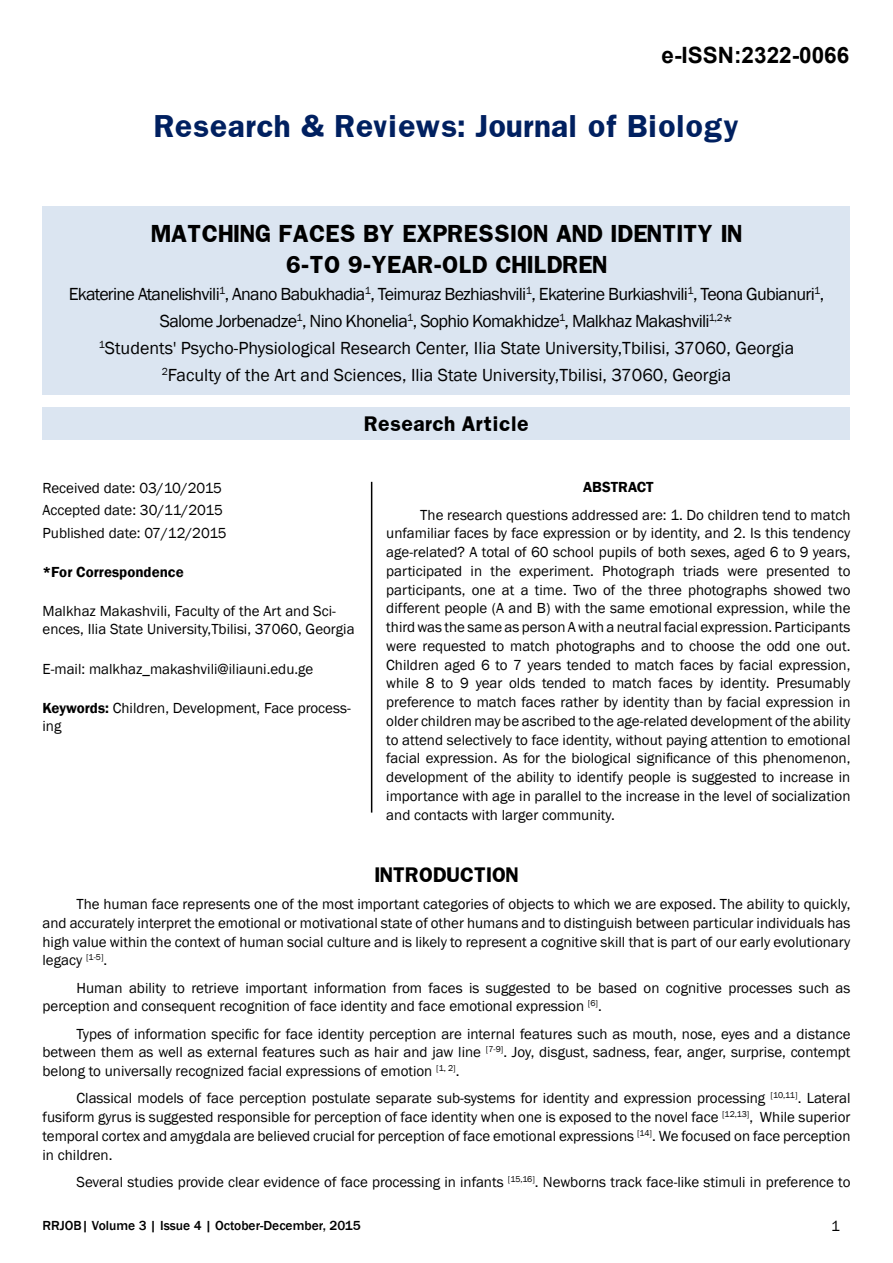
<style>
.page{position:relative;width:893px;height:1263px;background:#fff}
.page>*{position:absolute;margin:0;border:0;box-sizing:border-box;transform-origin:0 0}
.t1{font:700 27px "Franklin";color:#002060}
.t2{font:700 22.5px "Arial";color:#000}
.t3{font:700 21px/31.5px "Franklin";color:#000;text-align:center}
.t4{font:18px/27px "Franklin Gothic";letter-spacing:-.04em;color:#000;text-align:center}
.t5{font:700 18px "Franklin";color:#000}
.t6{font:15px/18.8px "Franklin Gothic";color:#000;text-align:justify}
.t7{font:600 15px "Franklin Gothic";color:#000}
.t8{font:500 13.5px "Franklin Gothic";color:#000}
.s1{font-weight:600}
</style>
<div class="page">
<div style="left:43px;top:206px;width:807px;height:188px;background:#dbe5f1"></div>
<div style="left:43px;top:407px;width:807px;height:32px;background:#dbe5f1"></div>
<hr style="left:371px;top:482px;width:1px;height:331px;background:#000">
<h2 class="t2" style="left:662px;top:40px;width:189px">e-ISSN:2322-0066</h2>
<h1 class="t1" style="left:154px;top:108px;width:586px">Research &amp; Reviews: Journal of Biology</h1>
<h3 class="t3" style="left:151px;top:217px;width:593px">MATCHING FACES BY EXPRESSION AND IDENTITY IN<br>6-TO 9-YEAR-OLD CHILDREN</h3>
<p class="t4" style="left:69px;top:281px;width:757px">Ekaterine Atanelishvili<sup>1</sup>, Anano Babukhadia<sup>1</sup>, Teimuraz Bezhiashvili<sup>1</sup>, Ekaterine Burkiashvili<sup>1</sup>, Teona Gubianuri<sup>1</sup>, Salome Jorbenadze<sup>1</sup>, Nino Khonelia<sup>1</sup>, Sophio Komakhidze<sup>1</sup>, Malkhaz Makashvili<sup>1,2</sup>*<br><sup>1</sup>Students' Psycho-Physiological Research Center, Ilia State University,Tbilisi, 37060, Georgia <sup>2</sup>Faculty of the Art and Sciences, Ilia State University,Tbilisi, 37060, Georgia</p>
<p class="t5" style="left:364px;top:411px;width:166px">Research Article</p>
<p class="t6" style="left:43px;top:477px;width:186px;line-height:22.5px;text-align:left">Received date: 03/10/2015<br>Accepted date: 30/11/2015<br>Published date: 07/12/2015</p>
<p class="t7" style="left:43px;top:563px;width:143px">*For Correspondence</p>
<p class="t6" style="left:43px;top:603px;width:314px;line-height:18px">Malkhaz Makashvili, Faculty of the Art and Sci&shy;ences, Ilia State University,Tbilisi, 37060, Georgia</p>
<p class="t6" style="left:43px;top:659px;width:272px">E-mail: malkhaz_makashvili@iliauni.edu.ge</p>
<p class="t6" style="left:43px;top:699px;width:310px;line-height:18px"><span class="s1">Keywords:</span> Children, Development, Face process&shy;ing</p>
<p class="t7" style="left:583px;top:478px;width:72px">ABSTRACT</p>
<p class="t6" style="left:386px;top:505px;width:466px;text-indent:34px">The research questions addressed are: 1. Do children tend to match unfamiliar faces by face expression or by identity, and 2. Is this tendency age-related? A total of 60 school pupils of both sexes, aged 6 to 9 years, participated in the experiment. Photograph triads were presented to participants, one at a time. Two of the three photographs showed two different people (A and B) with the same emotional expression, while the third was the same as person A with a neutral facial expression. Participants were requested to match photographs and to choose the odd one out.<br>Children aged 6 to 7 years tended to match faces by facial expression, while 8 to 9 year olds tended to match faces by identity. Presumably preference to match faces rather by identity than by facial expression in older children may be ascribed to the age-related development of the ability to attend selectively to face identity, without paying attention to emotional facial expression. As for the biological significance of this phenomenon, development of the ability to identify people is suggested to increase in importance with age in parallel to the increase in the level of socialization and contacts with larger community.</p>
<p class="t5" style="left:374px;top:862px;width:146px">INTRODUCTION</p>
<p class="t6" style="left:43px;top:895px;width:809px;text-indent:34px">The human face represents one of the most important categories of objects to which we are exposed. The ability to quickly, and accurately interpret the emotional or motivational state of other humans and to distinguish between particular individuals has high value within the context of human social culture and is likely to represent a cognitive skill that is part of our early evolutionary legacy <sup>[1-5]</sup>.</p>
<p class="t6" style="left:43px;top:979px;width:809px;text-indent:34px">Human ability to retrieve important information from faces is suggested to be based on cognitive processes such as perception and consequent recognition of face identity and face emotional expression <sup>[6]</sup>.</p>
<p class="t6" style="left:43px;top:1025px;width:809px;text-indent:34px">Types of information specific for face identity perception are internal features such as mouth, nose, eyes and a distance between them as well as external features such as hair and jaw line <sup>[7-9]</sup>. Joy, disgust, sadness, fear, anger, surprise, contempt belong to universally recognized facial expressions of emotion <sup>[1,</sup> <sup>2]</sup>.</p>
<p class="t6" style="left:43px;top:1089px;width:809px;text-indent:34px">Classical models of face perception postulate separate sub-systems for identity and expression processing <sup>[10,11]</sup>. Lateral fusiform gyrus is suggested responsible for perception of face identity when one is exposed to the novel face <sup>[12,13]</sup>, While superior temporal cortex and amygdala are believed crucial for perception of face emotional expressions <sup>[14]</sup>. We focused on face perception in children.</p>
<p class="t6" style="left:77px;top:1173px;width:775px">Several studies provide clear evidence of face processing in infants <sup>[15,16]</sup>. Newborns track face-like stimuli in preference to</p>
<p class="t8" style="left:43px;top:1217px;width:320px">RRJOB| Volume 3 | Issue 4 | October-December, 2015</p>
<p class="t6" style="left:831px;top:1217px;width:10px">1</p>
</div>
